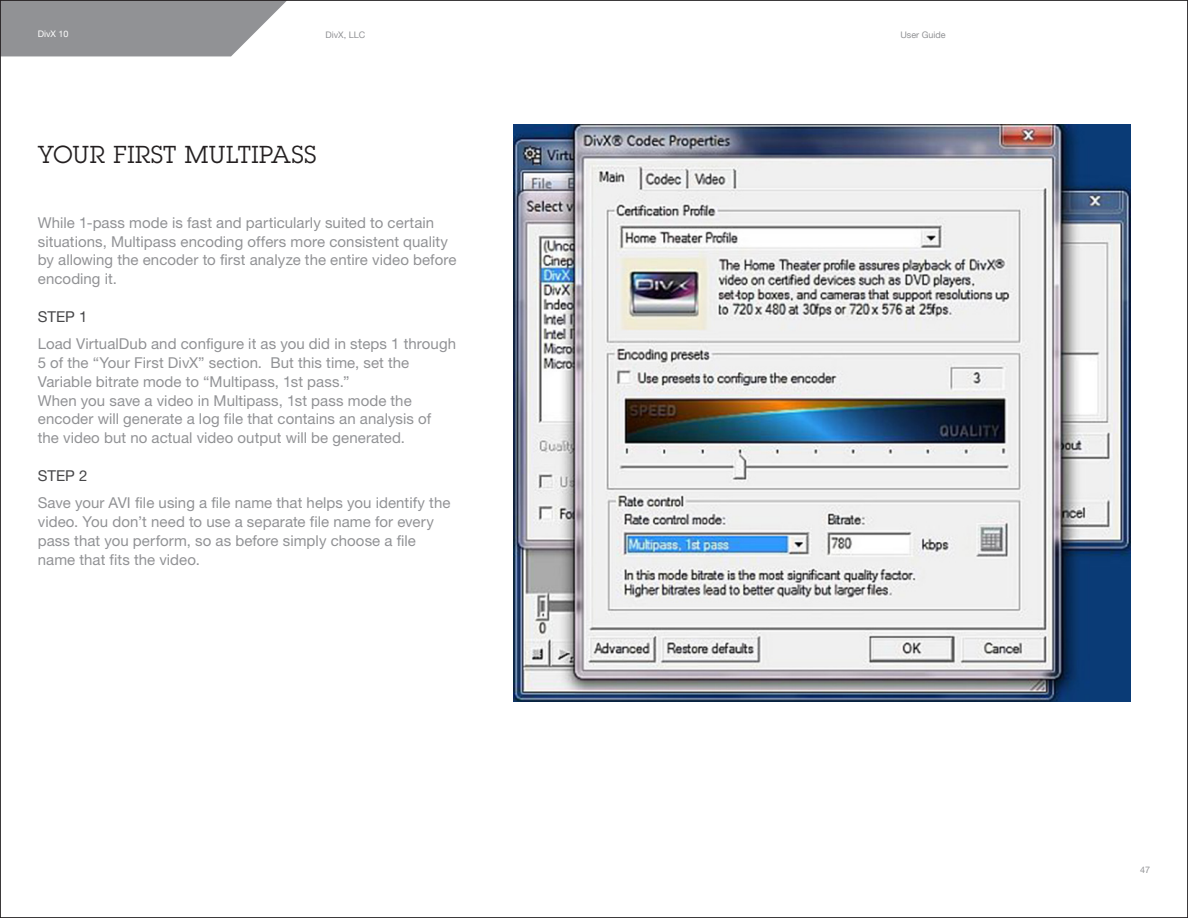
<style>
.page{position:relative;width:1188px;height:918px;background:#fff}
.page>*{position:absolute;margin:0;border:0;box-sizing:border-box;transform-origin:0 0}
.t1{font:24px "Lubalin Graph Std";letter-spacing:.02em;color:#231f20}
.t2{font:15px/18.8px "Helvetica Neue LT Std";letter-spacing:.005em;color:#919295}
.t3{font:15px "Helvetica Neue LT Std";letter-spacing:-.005em;color:#474749}
.t4{font:9px "Helvetica Neue";color:#919295}
.t5{font:9px "Helvetica Neue";color:#fff}
</style>
<div class="page">
<img style="left:513px;top:125px;width:617px;height:577px">
<svg style="left:2px;top:2px;width:284px;height:54px;background:#9b9c9f"></svg>
<p class="t5" style="left:38px;top:26px;width:32px">DivX 10</p>
<p class="t4" style="left:325px;top:27px;width:41px">DivX, LLC</p>
<p class="t4" style="left:900px;top:27px;width:47px">User Guide</p>
<p class="t1" style="left:38px;top:139px;width:280px">YOUR FIRST MULTIPASS</p>
<p class="t2" style="left:38px;top:213px;width:420px">While 1-pass mode is fast and particularly suited to certain situations, Multipass encoding offers more consistent quality by allowing the encoder to first analyze the entire video before encoding it.</p>
<p class="t3" style="left:38px;top:307px;width:51px">STEP 1</p>
<p class="t2" style="left:38px;top:334px;width:420px">Load VirtualDub and configure it as you did in steps 1 through<br>5 of the “Your First DivX” section. But this time, set the<br>Variable bitrate mode to “Multipass, 1st pass.”</p>
<p class="t2" style="left:38px;top:391px;width:395px">When you save a video in Multipass, 1st pass mode the encoder will generate a log file that contains an analysis of</p>
<p class="t2" style="left:38px;top:428px;width:369px">the video but no actual video output will be generated.</p>
<p class="t3" style="left:38px;top:466px;width:51px">STEP 2</p>
<p class="t2" style="left:38px;top:493px;width:414px">Save your AVI file using a file name that helps you identify the video. You don’t need to use a separate file name for every pass that you perform, so as before simply choose a file</p>
<p class="t2" style="left:38px;top:550px;width:164px">name that fits the video.</p>
<p class="t4" style="left:1140px;top:862px;width:12px">47</p>
</div>
